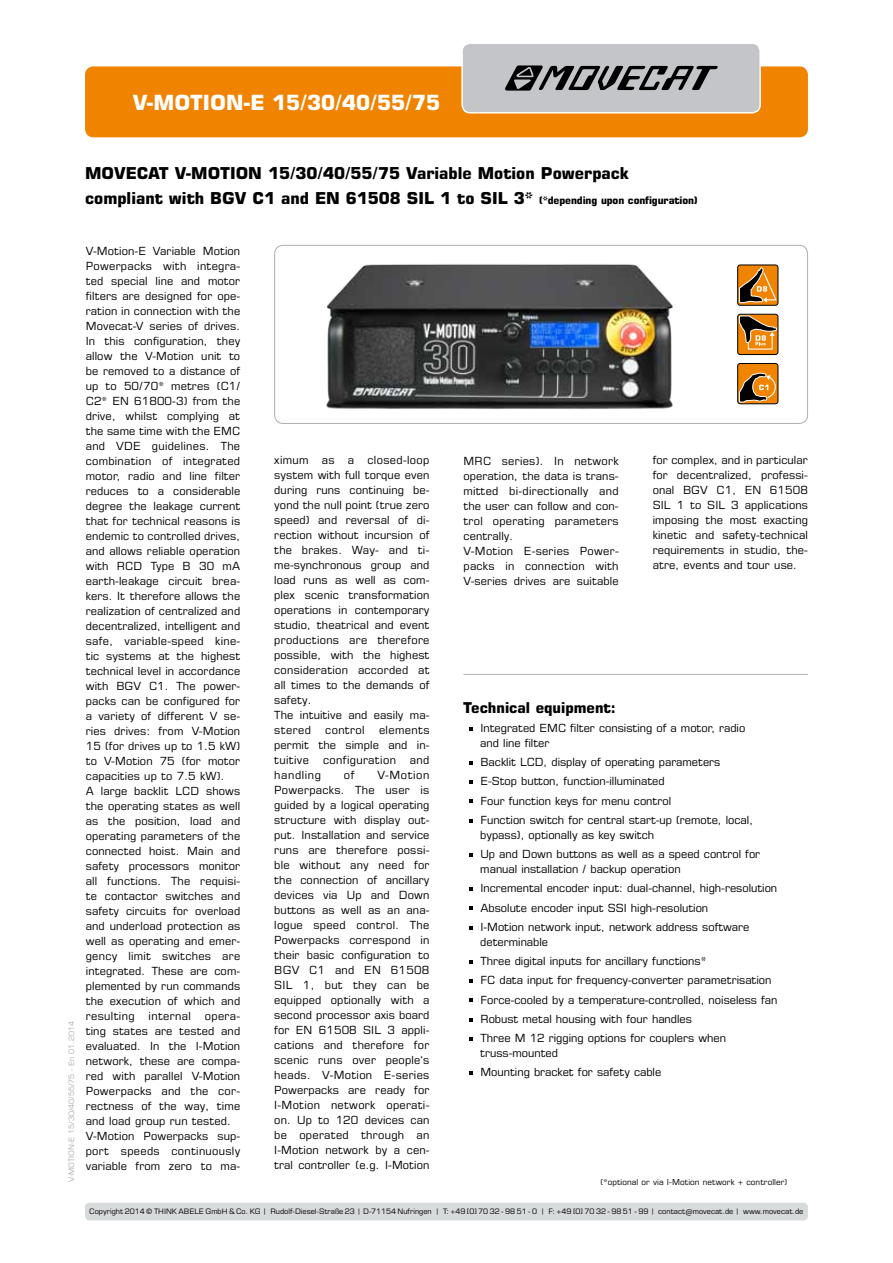
<style>
.page{position:relative;width:893px;height:1263px;background:#fff}
.page>*{position:absolute;margin:0;border:0;box-sizing:border-box;transform-origin:0 0}
.t1{font:700 21px "Eurostile LT Std";color:#fff}
.t2{font:700 16.5px/25.5px "Eurostile LT Std";color:#000}
.t3{font:700 15px "Eurostile LT Std";color:#000}
.t4{font:11.25px/15px "Eurostile LT Std";letter-spacing:.01em;color:#000}
.t5{font:11.25px "Eurostile LT Std";letter-spacing:.035em;color:#000}
.t6{font:8.25px "Eurostile LT Std";letter-spacing:.01em;color:#000}
.t7{font:7.5px "Eurostile LT Std";color:#000}
.t8{font:7.5px "Eurostile LT Std";color:#aeafb2}
.s1{font-size:10.5px}
</style>
<div class="page">
<img style="left:326px;top:264px;width:347px;height:145px">
<div style="left:274px;top:245px;width:534px;height:179px;border:1px solid #aeafb2;border-radius:9px"></div>
<svg style="left:469px;top:780px;width:3px;height:4px"></svg>
<svg style="left:469px;top:887px;width:3px;height:4px"></svg>
<svg style="left:469px;top:979px;width:3px;height:4px"></svg>
<svg style="left:469px;top:1071px;width:3px;height:4px"></svg>
<svg style="left:739px;top:314px;width:39px;height:39px"></svg>
<div style="left:737px;top:314px;width:41px;height:41px;border:1px solid #000;border-radius:3px"></div>
<svg style="left:739px;top:265px;width:39px;height:40px"></svg>
<div style="left:737px;top:265px;width:41px;height:40px;border:1px solid #000;border-radius:3px"></div>
<svg style="left:739px;top:363px;width:39px;height:41px"></svg>
<div style="left:737px;top:363px;width:41px;height:41px;border:1px solid #000;border-radius:3px"></div>
<hr style="left:463px;top:674px;width:345px;height:1px;background:#aeafb2">
<div style="left:85px;top:66px;width:723px;height:71px;background:#f08400;border-radius:9px"></div>
<div style="left:462px;top:43px;width:298px;height:70px;background:#c3c5c8;border-radius:8px"></div>
<div style="left:461px;top:43px;width:300px;height:70px;border:1px solid #fff;border-radius:8px"></div>
<svg style="left:505px;top:65px;width:212px;height:26px"></svg>
<div style="left:85px;top:1203px;width:723px;height:17px;background:#d8dbdc;border-radius:4px"></div>
<p class="t1" style="left:133px;top:89px;width:309px">V-MOTION-E 15/30/40/55/75</p>
<p class="t2" style="left:85px;top:160px;width:614px">MOVECAT V-MOTION 15/30/40/55/75 Variable Motion Powerpack compliant with BGV C1 and EN 61508 SIL 1 to SIL 3* <span class="s1">(*depending upon configuration)</span></p>
<p class="t8" style="left:67px;top:1182px;width:162px;rotate:-90deg">V-MOTION-E 15/30/40/55/75 - En 01.2014</p>
<p class="t4" style="left:86px;top:243px;width:156px">V-Motion-E Variable Motion<br>Powerpacks with integra&shy;ted special line and motor filters are designed for ope&shy;ration in connection with the<br>Movecat-V series of drives.<br>In this configuration, they allow the V-Motion unit to be removed to a distance of up to 50/70* metres (C1/<br>C2* EN 61800-3) from the drive, whilst complying at the same time with the EMC and VDE guidelines. The combination of integrated motor, radio and line filter reduces to a considerable degree the leakage current that for technical reasons is endemic to controlled drives, and allows reliable operation with RCD Type B 30 mA earth-leakage circuit brea&shy;kers. It therefore allows the realization of centralized and decentralized, intelligent and safe, variable-speed kine&shy;tic systems at the highest technical level in accordance with BGV C1. The power&shy;packs can be configured for a variety of different V se&shy;ries drives: from V-Motion<br>15 (for drives up to 1.5 kW) to V-Motion 75 (for motor capacities up to 7.5 kW).<br>A large backlit LCD shows the operating states as well as the position, load and operating parameters of the connected hoist. Main and safety processors monitor all functions. The requisi&shy;te contactor switches and safety circuits for overload and underload protection as well as operating and emer&shy;gency limit switches are integrated. These are com&shy;plemented by run commands the execution of which and resulting internal opera&shy;ting states are tested and evaluated. In the I-Motion network, these are compa&shy;red with parallel V-Motion<br>Powerpacks and the cor&shy;rectness of the way, time and load group run tested.<br>V-Motion Powerpacks sup&shy;port speeds continuously variable from zero to ma-</p>
<p class="t4" style="left:274px;top:453px;width:157px">ximum as a closed-loop system with full torque even during runs continuing be&shy;yond the null point (true zero speed) and reversal of di&shy;rection without incursion of the brakes. Way- and ti&shy;me-synchronous group and load runs as well as com&shy;plex scenic transformation operations in contemporary studio, theatrical and event productions are therefore possible, with the highest consideration accorded at all times to the demands of safety.<br>The intuitive and easily ma&shy;stered</p>
<p class="t4" style="left:274px;top:722px;width:157px;text-align:justify;text-indent:105px">elements permit the simple and in&shy;tuitive configuration and handling</p>
<p class="t5" style="left:325px;top:723px;width:41px">control</p>
<p class="t4" style="left:344px;top:767px;width:12px">of</p>
<p class="t4" style="left:274px;top:767px;width:157px;text-align:justify;text-indent:103px">V-Motion Powerpacks. The user is guided by a logical operating structure with display out&shy;put. Installation and service runs are therefore possi&shy;ble without any need for the connection of ancillary devices via Up and Down buttons as well as an ana&shy;logue speed control. The Powerpacks correspond in their basic configuration to BGV C1 and EN 61508<br>SIL 1, but they can be equipped optionally with a second processor axis board for EN 61508 SIL 3 appli&shy;cations and therefore for scenic runs over people‘s heads. V-Motion E-series Powerpacks are ready for I-Motion network operati&shy;on. Up to 120 devices can be operated through an I-Motion network by a cen&shy;tral controller (e.g. I-Motion</p>
<p class="t4" style="left:463px;top:454px;width:157px">MRC series). In network operation, the data is trans&shy;mitted bi-directionally and the user can follow and con&shy;trol operating parameters centrally.<br>V-Motion E-series Power&shy;packs in connection with<br>V-series drives are suitable</p>
<p class="t4" style="left:653px;top:453px;width:157px;text-align:justify">for complex, and in particular for decentralized, professi&shy;onal BGV C1, EN 61508<br>SIL 1 to SIL 3 applications imposing the most exacting kinetic and safety-technical requirements in studio, the&shy;atre, events and tour use.</p>
<p class="t3" style="left:463px;top:698px;width:154px">Technical equipment:</p>
<p class="t4" style="left:480px;top:720px;width:267px">Integrated EMC filter consisting of a motor, radio and line filter</p>
<p class="t4" style="left:480px;top:752px;width:274px;line-height:19.2px">Backlit LCD, display of operating parameters E-Stop button, function-illuminated<br>Four function keys for menu control<br>Function switch for central start-up (remote, local,</p>
<p class="t4" style="left:480px;top:825px;width:281px;line-height:19.2px">bypass), optionally as key switch<br>Up and Down buttons as well as a speed control for</p>
<p class="t4" style="left:480px;top:859px;width:298px;line-height:19.2px">manual installation / backup operation<br>Incremental encoder input: dual-channel, high-resolution Absolute encoder input SSI high-resolution<br>I-Motion network input, network address software</p>
<p class="t4" style="left:480px;top:932px;width:299px;line-height:19.2px">determinable<br>Three digital inputs for ancillary functions*<br>FC data input for frequency-converter parametrisation Force-cooled by a temperature-controlled, noiseless fan Robust metal housing with four handles<br>Three M 12 rigging options for couplers when</p>
<p class="t4" style="left:480px;top:1043px;width:183px;line-height:19.2px">truss-mounted<br>Mounting bracket for safety cable</p>
<p class="t6" style="left:601px;top:1177px;width:188px">(*optional or via I-Motion network + controller)</p>
<p class="t7" style="left:89px;top:1207px;width:716px">Copyright 2014 © THINK ABELE GmbH &amp; Co. KG | Rudolf-Diesel-Straße 23 | D-71154 Nufringen | T: +49 [0] 70 32 - 98 51 - 0 | F: +49 [0] 70 32 - 98 51 - 99 | contact@movecat.de | www.movecat.de</p>
</div>
